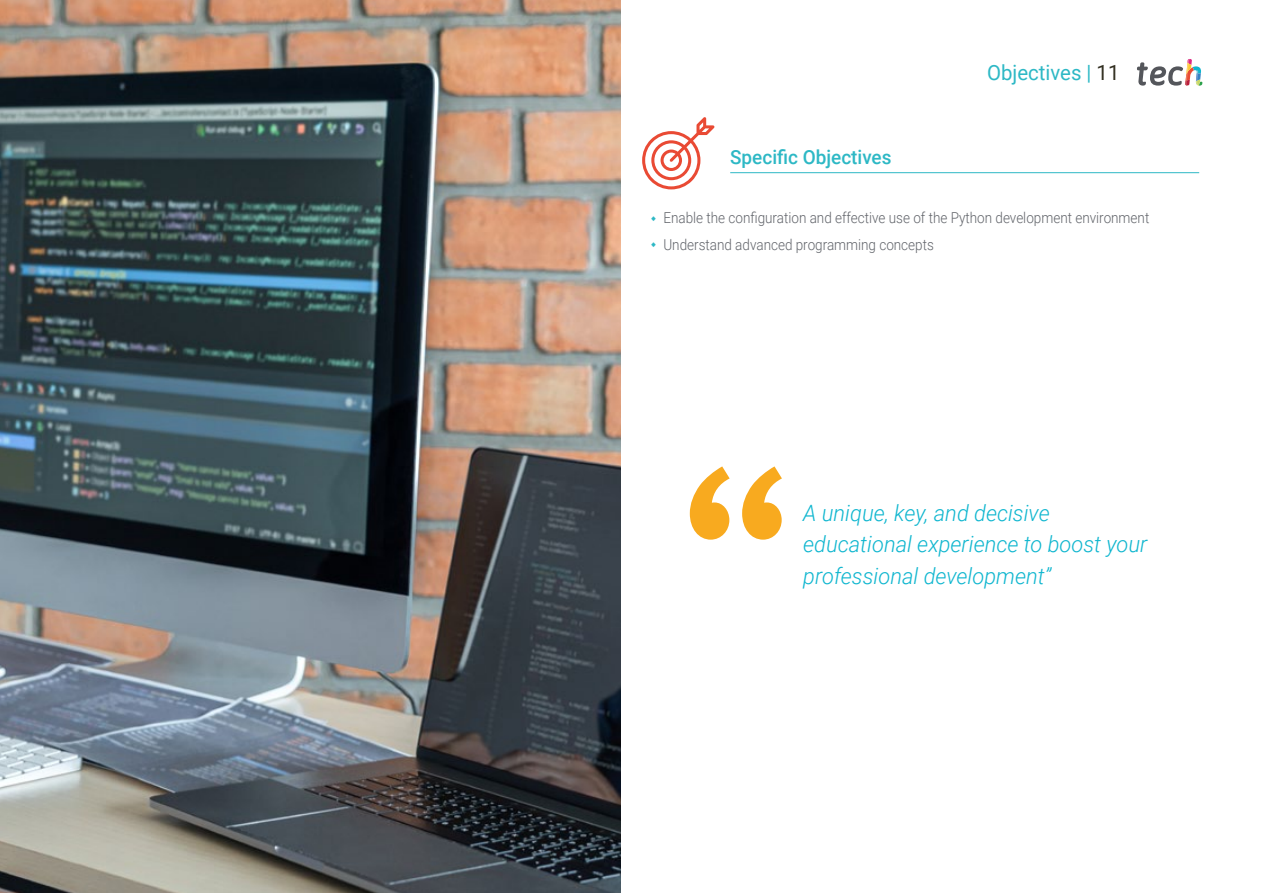
<style>
.page{position:relative;width:1263px;height:893px;background:#fff}
.page>*{position:absolute;margin:0;border:0;box-sizing:border-box;transform-origin:0 0}
.t1{font:italic 300 22.5px/31.5px "Roboto";color:#0fb6cf}
.t2{font:21px "Roboto";color:#2db8c5}
.t3{font:500 19.5px "Roboto";color:#2db8c5}
.t4{font:300 15px/26.7px "Roboto";color:#61646a;scale:.9 1}
.s1{color:#312e20}
</style>
<div class="page">
<hr style="left:730px;top:172px;width:469px;height:1px;background:#2db8c5">
<svg style="left:642px;top:117px;width:72px;height:72px"></svg>
<img style="left:0;top:0;width:621px;height:893px">
<svg style="left:690px;top:466px;width:92px;height:74px"></svg>
<svg style="left:1137px;top:59px;width:65px;height:27px"></svg>
<h3 class="t3" style="left:730px;top:144px;width:163px">Specific Objectives</h3>
<h2 class="t2" style="left:987px;top:57px;width:134px">Objectives | <span class="s1">11</span></h2>
<p class="t4" style="left:663px;top:204px;width:541px">Enable the configuration and effective use of the Python development environment<br>Understand advanced programming concepts</p>
<h1 class="t1" style="left:803px;top:496px;width:346px">A unique, key, and decisive educational experience to boost your professional development”</h1>
</div>
